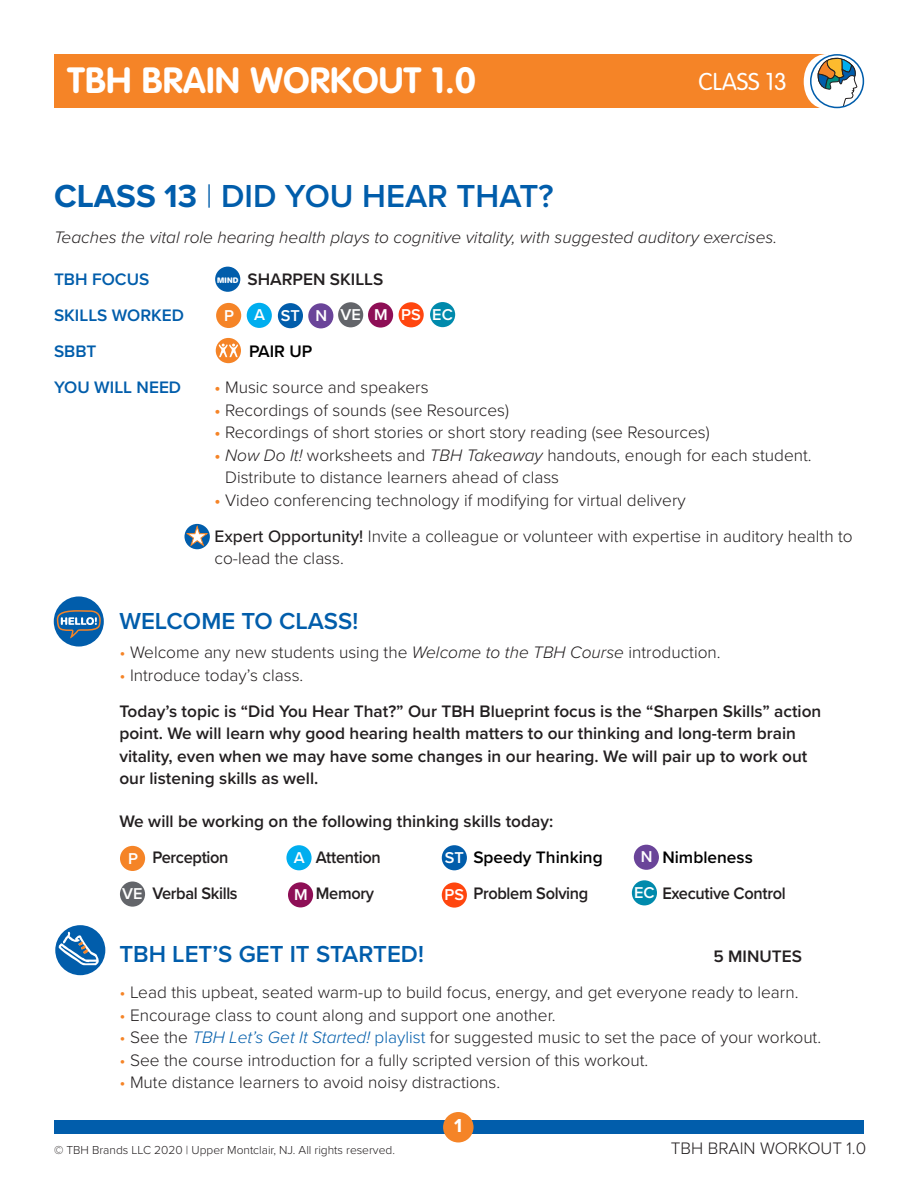
<style>
.page{position:relative;width:918px;height:1188px;background:#fff}
.page>*{position:absolute;margin:0;border:0;box-sizing:border-box;transform-origin:0 0}
.t1{font:700 36px "VAG Rounded";letter-spacing:.01em;color:#fff}
.t2{font:600 33px "Proxima Nova";color:#015dab}
.t3{font:600 24px "Proxima Nova";color:#015dab}
.Activity{font:300 24px "VAG Rounded";color:#fff}
.t4{font:700 19.5px "Proxima Nova";color:#fff}
.List_Paragraph{font:300 17.25px/22.5px "Proxima Nova";color:#231f20}
.t5{font:600 17.25px/22.5px "Proxima Nova";color:#231f20}
.t6{font:italic 300 17.25px "Proxima Nova";color:#231f20}
.t7{font:600 17.25px "Proxima Nova";letter-spacing:-.02em;color:#231f20;scale:.95 1}
.t8{font:600 17.25px "Proxima Nova";color:#015dab}
.t9{font:600 17.25px "Proxima Nova";color:#000}
.t10{font:600 17.25px "Proxima Nova";color:#231f20;scale:.95 1}
.t11{font:600 16.35px "Proxima Nova";color:#fff}
.Copyright{font:300 12px "Proxima Nova";color:#231f20}
.t12{font:700 7.95px "AG Book Rounded";color:#fff}
.s1{font-weight:700}
.s2{font-weight:300}
.s3{font-weight:600;color:#f58427}
.s4{font-style:italic}
.s5{font-weight:500}
.s6{color:#f58427}
.s7{font-style:italic;color:#015dab}
.s8{color:#015dab}
</style>
<div class="page">
<div style="left:54px;top:54px;width:775px;height:54px;background:#f58427"></div>
<svg style="left:804px;top:54px;width:53px;height:55px"></svg>
<div style="left:810px;top:54px;width:54px;height:54px;border:2px solid #015dab;border-radius:50%"></div>
<div style="left:54px;top:1120px;width:810px;height:14px;background:#015dab"></div>
<div style="left:443px;top:1112px;width:31px;height:30px;background:#f58427;border-radius:50%"></div>
<div style="left:55px;top:925px;width:50px;height:50px;background:#015dab;border-radius:50%"></div>
<svg style="left:59px;top:932px;width:40px;height:33px"></svg>
<div style="left:54px;top:596px;width:50px;height:51px;background:#015dab;border-radius:50%"></div>
<svg style="left:56px;top:610px;width:46px;height:28px"></svg>
<div style="left:215px;top:267px;width:25px;height:25px;background:#015dab;border-radius:50%"></div>
<div style="left:247px;top:303px;width:25px;height:25px;background:#00aeef;border-radius:50%"></div>
<div style="left:368px;top:302px;width:25px;height:26px;background:#8e0f56;border-radius:50%"></div>
<div style="left:338px;top:302px;width:25px;height:25px;background:#63656a;border-radius:50%"></div>
<div style="left:399px;top:302px;width:25px;height:25px;background:#ff460f;border-radius:50%"></div>
<div style="left:286px;top:845px;width:26px;height:25px;background:#00aeef;border-radius:50%"></div>
<div style="left:288px;top:882px;width:25px;height:25px;background:#8e0f56;border-radius:50%"></div>
<div style="left:442px;top:882px;width:25px;height:26px;background:#ff460f;border-radius:50%"></div>
<svg style="left:184px;top:524px;width:26px;height:25px"></svg>
<div style="left:278px;top:303px;width:25px;height:25px;background:#015dab;border-radius:50%"></div>
<div style="left:308px;top:303px;width:25px;height:25px;background:#6a4499;border-radius:50%"></div>
<div style="left:430px;top:302px;width:25px;height:25px;background:#008aac;border-radius:50%"></div>
<div style="left:120px;top:882px;width:25px;height:25px;background:#63656a;border-radius:50%"></div>
<div style="left:120px;top:846px;width:25px;height:25px;background:#f58427;border-radius:50%"></div>
<div style="left:216px;top:303px;width:25px;height:25px;background:#f58427;border-radius:50%"></div>
<div style="left:216px;top:338px;width:25px;height:25px;background:#f58427;border-radius:50%"></div>
<svg style="left:219px;top:344px;width:19px;height:13px"></svg>
<div style="left:634px;top:845px;width:25px;height:25px;background:#6a4499;border-radius:50%"></div>
<div style="left:442px;top:845px;width:25px;height:25px;background:#015dab;border-radius:50%"></div>
<div style="left:632px;top:880px;width:25px;height:25px;background:#008aac;border-radius:50%"></div>
<p class="t1" style="left:68px;top:59px;width:410px">TBH BRAIN WORKOUT 1.0</p>
<p class="Activity" style="left:698px;top:68px;width:90px">CLASS 13</p>
<p class="t2" style="left:54px;top:171px;width:501px"><span class="s1">CLASS 13</span> <span class="s2">|</span> DID YOU HEAR THAT?</p>
<p class="t6" style="left:54px;top:224px;width:725px">Teaches the vital role hearing health plays to cognitive vitality, with suggested auditory exercises.</p>
<p class="t8" style="left:54px;top:267px;width:97px">TBH FOCUS</p>
<p class="t5" style="left:247px;top:268px;width:137px">SHARPEN SKILLS</p>
<p class="t8" style="left:54px;top:303px;width:132px">SKILLS WORKED</p>
<p class="t8" style="left:54px;top:339px;width:44px">SBBT</p>
<p class="t9" style="left:249px;top:339px;width:65px">PAIR UP</p>
<p class="t8" style="left:54px;top:375px;width:129px">YOU WILL NEED</p>
<p class="List_Paragraph" style="left:214px;top:375px;width:216px"><span class="s3">•</span> Music source and speakers</p>
<p class="List_Paragraph" style="left:214px;top:398px;width:296px"><span class="s3">•</span> Recordings of sounds (see Resources)</p>
<p class="List_Paragraph" style="left:214px;top:420px;width:497px"><span class="s3">•</span> Recordings of short stories or short story reading (see Resources)</p>
<p class="List_Paragraph" style="left:225px;top:443px;width:588px;text-indent:-11px"><span class="s3">•</span> <span class="s4">Now Do It!</span> worksheets and <span class="s4">TBH Takeaway</span> handouts, enough for each student.<br>Distribute to distance learners ahead of class</p>
<p class="List_Paragraph" style="left:214px;top:488px;width:473px"><span class="s3">•</span> Video conferencing technology if modifying for virtual delivery</p>
<p class="List_Paragraph" style="left:214px;top:524px;width:640px"><span class="s5">Expert Opportunity!</span> Invite a colleague or volunteer with expertise in auditory health to co-lead the class.</p>
<p class="t12" style="left:217px;top:275px;width:23px">MIND</p>
<p class="t11" style="left:281px;top:303px;width:20px">ST</p>
<p class="t11" style="left:315px;top:303px;width:13px">N</p>
<p class="t11" style="left:432px;top:302px;width:22px">EC</p>
<p class="t11" style="left:254px;top:303px;width:12px">A</p>
<p class="t11" style="left:340px;top:302px;width:22px">VE</p>
<p class="t11" style="left:374px;top:302px;width:15px">M</p>
<p class="t11" style="left:401px;top:302px;width:21px">PS</p>
<p class="t11" style="left:224px;top:303px;width:11px">P</p>
<p class="t3" style="left:119px;top:603px;width:240px">WELCOME TO CLASS!</p>
<p class="List_Paragraph" style="left:119px;top:640px;width:603px"><span class="s6">•</span> Welcome any new students using the <span class="s4">Welcome to the TBH Course</span> introduction.</p>
<p class="List_Paragraph" style="left:119px;top:663px;width:185px"><span class="s6">•</span> Introduce today’s class.</p>
<p class="t5" style="left:119px;top:699px;width:703px">Today’s topic is “Did You Hear That?” Our TBH Blueprint focus is the “Sharpen Skills” action point. We will learn why good hearing health matters to our thinking and long-term brain vitality, even when we may have some changes in our hearing. We will pair up to work out our listening skills as well.</p>
<p class="t5" style="left:119px;top:810px;width:435px">We will be working on the following thinking skills today:</p>
<p class="t7" style="left:152px;top:844px;width:82px">Perception</p>
<p class="t7" style="left:316px;top:844px;width:70px">Attention</p>
<p class="t9" style="left:473px;top:844px;width:131px">Speedy Thinking</p>
<p class="t9" style="left:662px;top:844px;width:92px">Nimbleness</p>
<p class="t7" style="left:152px;top:880px;width:91px">Verbal Skills</p>
<p class="t10" style="left:316px;top:880px;width:63px">Memory</p>
<p class="t7" style="left:473px;top:880px;width:123px">Problem Solving</p>
<p class="t7" style="left:662px;top:880px;width:131px">Executive Control</p>
<p class="t11" style="left:445px;top:845px;width:20px">ST</p>
<p class="t11" style="left:641px;top:845px;width:13px">N</p>
<p class="t11" style="left:634px;top:881px;width:22px">EC</p>
<p class="t11" style="left:294px;top:845px;width:12px">A</p>
<p class="t11" style="left:294px;top:882px;width:15px">M</p>
<p class="t11" style="left:444px;top:883px;width:21px">PS</p>
<p class="t11" style="left:128px;top:846px;width:11px">P</p>
<p class="t11" style="left:122px;top:882px;width:22px">VE</p>
<p class="t3" style="left:119px;top:936px;width:306px">TBH LET’S GET IT STARTED!</p>
<p class="t5" style="left:713px;top:945px;width:90px">5 MINUTES</p>
<p class="List_Paragraph" style="left:119px;top:980px;width:681px"><span class="s6">•</span> Lead this upbeat, seated warm-up to build focus, energy, and get everyone ready to learn.</p>
<p class="List_Paragraph" style="left:119px;top:1003px;width:438px"><span class="s6">•</span> Encourage class to count along and support one another.</p>
<p class="List_Paragraph" style="left:119px;top:1025px;width:703px"><span class="s6">•</span> See the <span class="s7">TBH Let’s Get It Started!</span> <span class="s8">playlist</span> for suggested music to set the pace of your workout.</p>
<p class="List_Paragraph" style="left:119px;top:1048px;width:530px"><span class="s6">•</span> See the course introduction for a fully scripted version of this workout.</p>
<p class="List_Paragraph" style="left:119px;top:1070px;width:382px"><span class="s6">•</span> Mute distance learners to avoid noisy distractions.</p>
<p class="Copyright" style="left:54px;top:1141px;width:342px">© TBH Brands LLC 2020 | Upper Montclair, NJ. All rights reserved.</p>
<p class="t4" style="left:454px;top:1111px;width:10px">1</p>
<p class="List_Paragraph" style="left:671px;top:1136px;width:197px">TBH BRAIN WORKOUT 1.0</p>
</div>
